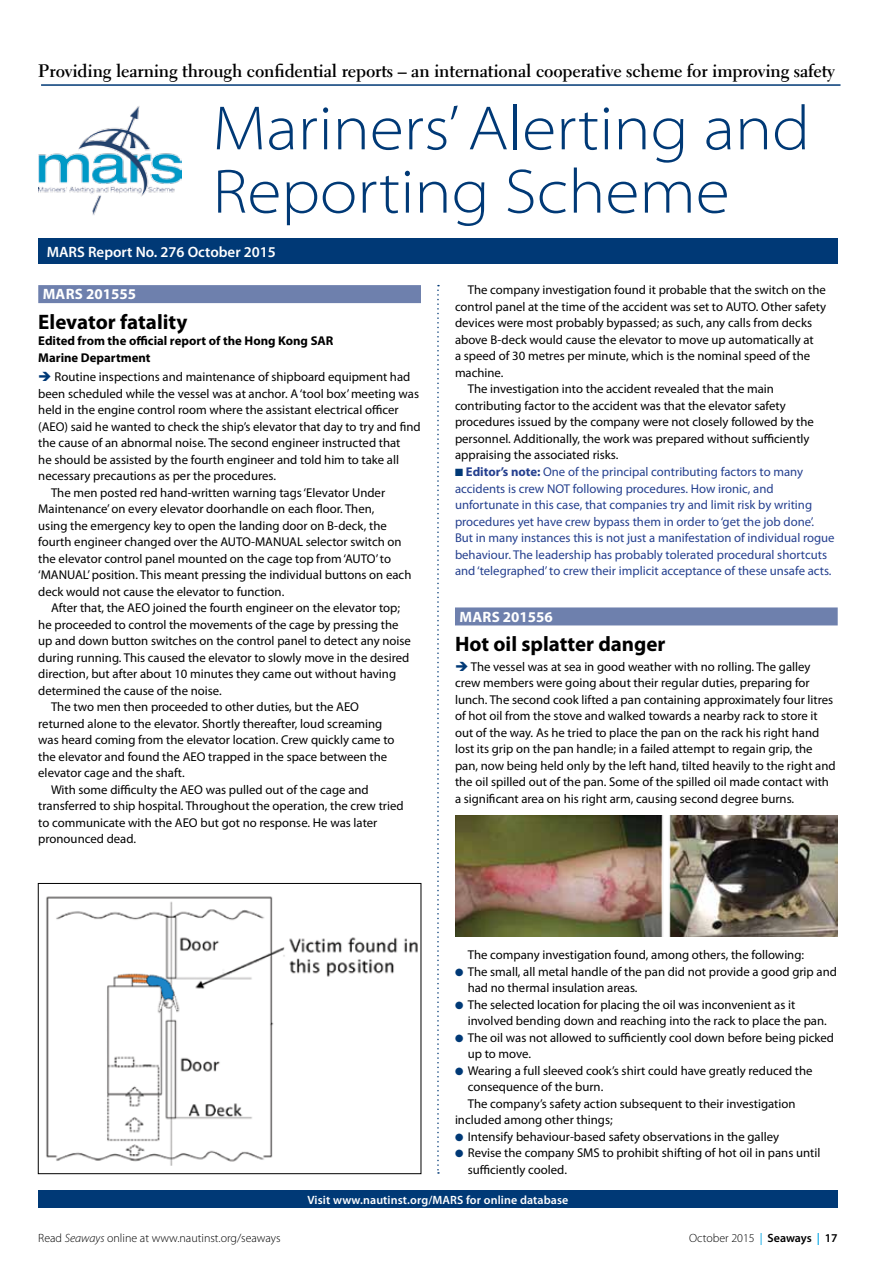
<style>
.page{position:relative;width:893px;height:1263px;background:#fff}
.page>*{position:absolute;margin:0;border:0;box-sizing:border-box;transform-origin:0 0}
.t1{font:300 semi-expanded 63px/63.3px "Myriad Pro";color:#003976}
.t2{font:700 21px "Myriad Pro";color:#000}
.t3{font:700 18px "Electra LT Std";letter-spacing:-.005em;color:#000}
.t4{font:600 15px "Myriad Pro";color:#fff}
.t5{font:700 15px "Myriad Pro";color:#fff}
.t6{font:12.75px/16.5px "Myriad Pro";color:#000}
.t7{font:12.75px/16.5px "Myriad Pro";color:#25408f}
.t8{font:700 12.75px/16.5px "Myriad Pro";color:#000}
.t9{font:300 12px "Myriad Pro";color:#000}
.t10{font:600 12px "Myriad Pro";letter-spacing:.01em;color:#fff}
.s1{color:#003976}
.s2{font-weight:700}
.s3{font-style:italic}
.s4{font-weight:400;color:#00a4e3}
.s5{font-weight:600}
.s6{font-weight:600;color:#00a4e3}
</style>
<div class="page">
<hr style="left:0;top:0;width:1px;height:1263px;background:#f8f0e2">
<hr style="left:41px;top:84px;width:799px;height:2px;background:#003976">
<img style="left:38px;top:106px;width:144px;height:109px">
<div style="left:38px;top:238px;width:800px;height:26px;background:#003976"></div>
<svg style="left:437px;top:285px;width:2px;height:889px"></svg>
<div style="left:38px;top:285px;width:383px;height:18px;background:#6e80ad"></div>
<div style="left:455px;top:607px;width:383px;height:18px;background:#6e80ad"></div>
<div style="left:38px;top:1191px;width:800px;height:17px;background:#003976"></div>
<img style="left:46px;top:896px;width:372px;height:269px">
<div style="left:38px;top:883px;width:383px;height:291px;border:1px solid #000"></div>
<img style="left:455px;top:816px;width:383px;height:120px">
<p class="t3" style="left:38px;top:59px;width:798px">Providing learning through confidential reports – an international cooperative scheme for improving safety</p>
<p class="t1" style="left:213px;top:97px;width:599px">Mariners’ Alerting and<br>Reporting Scheme</p>
<p class="t4" style="left:47px;top:242px;width:231px">MARS Report No. 276 October 2015</p>
<p class="t5" style="left:43px;top:284px;width:95px">MARS 201555</p>
<p class="t2" style="left:38px;top:308px;width:151px">Elevator fatality</p>
<p class="t8" style="left:38px;top:332px;width:297px">Edited from the official report of the Hong Kong SAR<br>Marine Department</p>
<p class="t6" style="left:38px;top:368px;width:374px"><span class="s1">➔</span> Routine inspections and maintenance of shipboard equipment had</p>
<p class="t6" style="left:38px;top:385px;width:382px">been scheduled while the vessel was at anchor. A ‘tool box’ meeting was</p>
<p class="t6" style="left:38px;top:401px;width:362px">held in the engine control room where the assistant electrical officer</p>
<p class="t6" style="left:38px;top:418px;width:384px">(AEO) said he wanted to check the ship’s elevator that day to try and find</p>
<p class="t6" style="left:38px;top:434px;width:364px">the cause of an abnormal noise. The second engineer instructed that</p>
<p class="t6" style="left:38px;top:451px;width:362px">he should be assisted by the fourth engineer and told him to take all</p>
<p class="t6" style="left:38px;top:467px;width:239px">necessary precautions as per the procedures.</p>
<p class="t6" style="left:51px;top:484px;width:336px">The men posted red hand-written warning tags ‘Elevator Under</p>
<p class="t6" style="left:38px;top:500px;width:338px">Maintenance’ on every elevator doorhandle on each floor. Then,</p>
<p class="t6" style="left:38px;top:517px;width:350px">using the emergency key to open the landing door on B-deck, the</p>
<p class="t6" style="left:38px;top:533px;width:365px">fourth engineer changed over the AUTO-MANUAL selector switch on</p>
<p class="t6" style="left:38px;top:550px;width:354px">the elevator control panel mounted on the cage top from ‘AUTO’ to</p>
<p class="t6" style="left:38px;top:566px;width:375px">‘MANUAL’ position. This meant pressing the individual buttons on each</p>
<p class="t6" style="left:38px;top:583px;width:248px">deck would not cause the elevator to function.</p>
<p class="t6" style="left:51px;top:599px;width:351px">After that, the AEO joined the fourth engineer on the elevator top;</p>
<p class="t6" style="left:38px;top:616px;width:362px">he proceeded to control the movements of the cage by pressing the</p>
<p class="t6" style="left:38px;top:632px;width:374px">up and down button switches on the control panel to detect any noise</p>
<p class="t6" style="left:38px;top:649px;width:373px">during running. This caused the elevator to slowly move in the desired</p>
<p class="t6" style="left:38px;top:665px;width:359px">direction, but after about 10 minutes they came out without having</p>
<p class="t6" style="left:38px;top:682px;width:185px">determined the cause of the noise.</p>
<p class="t6" style="left:51px;top:698px;width:310px">The two men then proceeded to other duties, but the AEO</p>
<p class="t6" style="left:38px;top:715px;width:346px">returned alone to the elevator. Shortly thereafter, loud screaming</p>
<p class="t6" style="left:38px;top:731px;width:358px">was heard coming from the elevator location. Crew quickly came to</p>
<p class="t6" style="left:38px;top:748px;width:351px">the elevator and found the AEO trapped in the space between the</p>
<p class="t6" style="left:38px;top:764px;width:148px">elevator cage and the shaft.</p>
<p class="t6" style="left:51px;top:781px;width:319px">With some difficulty the AEO was pulled out of the cage and</p>
<p class="t6" style="left:38px;top:797px;width:367px">transferred to ship hospital. Throughout the operation, the crew tried</p>
<p class="t6" style="left:38px;top:814px;width:341px">to communicate with the AEO but got no response. He was later</p>
<p class="t6" style="left:38px;top:830px;width:99px">pronounced dead.</p>
<p class="t6" style="left:468px;top:282px;width:360px">The company investigation found it probable that the switch on the</p>
<p class="t6" style="left:455px;top:298px;width:373px">control panel at the time of the accident was set to AUTO. Other safety</p>
<p class="t6" style="left:455px;top:315px;width:359px">devices were most probably bypassed; as such, any calls from decks</p>
<p class="t6" style="left:455px;top:331px;width:360px">above B-deck would cause the elevator to move up automatically at</p>
<p class="t6" style="left:455px;top:348px;width:357px">a speed of 30 metres per minute, which is the nominal speed of the</p>
<p class="t6" style="left:455px;top:364px;width:50px">machine.</p>
<p class="t6" style="left:468px;top:381px;width:308px">The investigation into the accident revealed that the main</p>
<p class="t6" style="left:455px;top:397px;width:332px">contributing factor to the accident was that the elevator safety</p>
<p class="t6" style="left:455px;top:414px;width:360px">procedures issued by the company were not closely followed by the</p>
<p class="t6" style="left:455px;top:430px;width:356px">personnel. Additionally, the work was prepared without sufficiently</p>
<p class="t6" style="left:455px;top:447px;width:165px">appraising the associated risks.</p>
<p class="t7" style="left:455px;top:463px;width:381px"><span class="s1">■</span> <span class="s2">Editor’s note:</span> One of the principal contributing factors to many accidents is crew NOT following procedures. How ironic, and unfortunate in this case, that companies try and limit risk by writing procedures yet have crew bypass them in order to ‘get the job done’.<br>But in many instances this is not just a manifestation of individual rogue behaviour. The leadership has probably tolerated procedural shortcuts and ‘telegraphed’ to crew their implicit acceptance of these unsafe acts.</p>
<p class="t5" style="left:459px;top:607px;width:95px">MARS 201556</p>
<p class="t2" style="left:455px;top:630px;width:212px">Hot oil splatter danger</p>
<p class="t6" style="left:455px;top:658px;width:382px"><span class="s1">➔</span> The vessel was at sea in good weather with no rolling. The galley crew members were going about their regular duties, preparing for lunch. The second cook lifted a pan containing approximately four litres of hot oil from the stove and walked towards a nearby rack to store it out of the way. As he tried to place the pan on the rack his right hand lost its grip on the pan handle; in a failed attempt to regain grip, the pan, now being held only by the left hand, tilted heavily to the right and the oil spilled out of the pan. Some of the spilled oil made contact with a significant area on his right arm, causing second degree burns.</p>
<p class="t6" style="left:468px;top:946px;width:338px">The company investigation found, among others, the following:</p>
<p class="t6" style="left:468px;top:963px;width:371px;text-indent:-13px"><span class="s1">●</span> The small, all metal handle of the pan did not provide a good grip and had no thermal insulation areas.</p>
<p class="t6" style="left:468px;top:996px;width:361px;text-indent:-13px"><span class="s1">●</span> The selected location for placing the oil was inconvenient as it involved bending down and reaching into the rack to place the pan.</p>
<p class="t6" style="left:468px;top:1029px;width:368px;text-indent:-13px"><span class="s1">●</span> The oil was not allowed to sufficiently cool down before being picked up to move.</p>
<p class="t6" style="left:455px;top:1062px;width:359px"><span class="s1">●</span> Wearing a full sleeved cook’s shirt could have greatly reduced the</p>
<p class="t6" style="left:468px;top:1078px;width:137px">consequence of the burn.</p>
<p class="t6" style="left:468px;top:1095px;width:329px">The company’s safety action subsequent to their investigation</p>
<p class="t6" style="left:455px;top:1111px;width:159px">included among other things;</p>
<p class="t6" style="left:455px;top:1128px;width:326px"><span class="s1">●</span> Intensify behaviour-based safety observations in the galley</p>
<p class="t6" style="left:468px;top:1144px;width:354px;text-indent:-13px"><span class="s1">●</span> Revise the company SMS to prohibit shifting of hot oil in pans until sufficiently cooled.</p>
<p class="t10" style="left:307px;top:1192px;width:262px">Visit www.nautinst.org/MARS for online database</p>
<p class="t9" style="left:38px;top:1231px;width:244px">Read <span class="s3">Seaways</span> online at www.nautinst.org/seaways</p>
<p class="t9" style="left:689px;top:1231px;width:150px">October 2015 <span class="s4">|</span> <span class="s5">Seaways</span> <span class="s6">|</span> <span class="s5">17</span></p>
</div>
